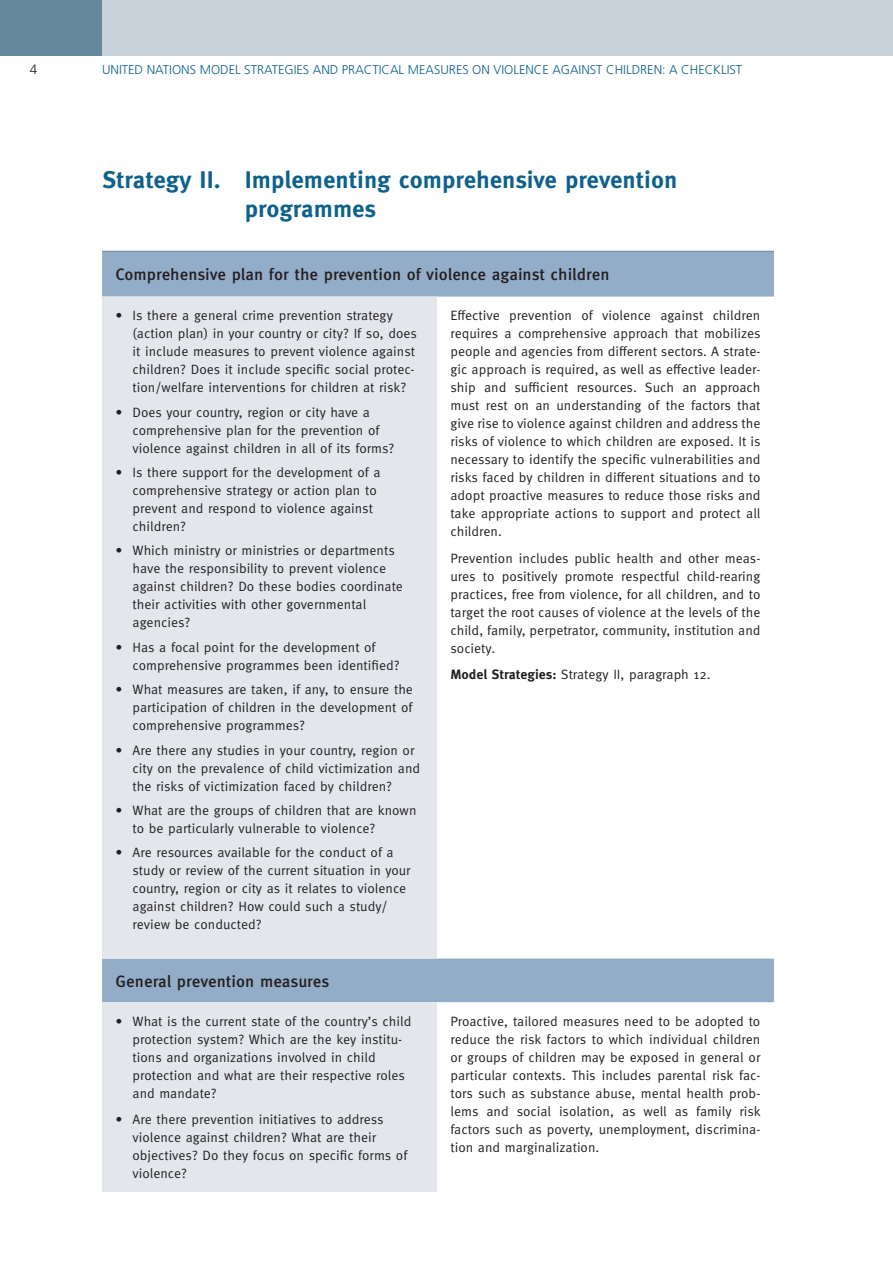
<style>
.page{position:relative;width:893px;height:1263px;background:#fff}
.page>*{position:absolute;margin:0;border:0;box-sizing:border-box;transform-origin:0 0}
.t1{font:700 24px/28.5px "Meta OT";color:#0e618b}
.t2{font:500 16.5px "Meta OT";color:#231f20}
.t3{font:13.5px/18px "Meta OT Norm";color:#231f20}
.t4{font:300 13.5px "Frutiger LT Std";color:#231f20}
.t5{font:300 12.75px "Frutiger LT Std";color:#0e618b}
.s1{font-family:"Meta OT";font-weight:700}
</style>
<div class="page">
<div style="left:0;top:0;width:893px;height:55px;background:#c8d2db"></div>
<div style="left:0;top:0;width:102px;height:55px;background:#66889d"></div>
<svg style="left:102px;top:252px;width:672px;height:750px"></svg>
<div style="left:102px;top:297px;width:335px;height:895px;background:#e3e7eb"></div>
<hr style="left:102px;top:251px;width:335px;height:1px;background:#66889d">
<hr style="left:437px;top:251px;width:337px;height:1px;background:#66889d">
<p class="t4" style="left:30px;top:62px;width:9px">4</p>
<p class="t5" style="left:102px;top:63px;width:642px">UNITED NATIONS MODEL STRATEGIES AND PRACTICAL MEASURES ON VIOLENCE AGAINST CHILDREN: A CHECKLIST</p>
<h1 class="t1" style="left:245px;top:166px;width:434px;text-indent:-143px">Strategy II. Implementing comprehensive prevention programmes</h1>
<p class="t2" style="left:116px;top:264px;width:496px">Comprehensive plan for the prevention of violence against children</p>
<p class="t3" style="left:133px;top:307px;width:286px;text-indent:-17px">• Is there a general crime prevention strategy (action plan) in your country or city? If so, does it include measures to prevent violence against children? Does it include specific social protec&shy;tion/welfare interventions for children at risk?</p>
<p class="t3" style="left:133px;top:403px;width:263px;text-indent:-17px">• Does your country, region or city have a comprehensive plan for the prevention of violence against children in all of its forms?</p>
<p class="t3" style="left:133px;top:463px;width:250px;text-indent:-17px">• Is there support for the development of a comprehensive strategy or action plan to prevent and respond to violence against children?</p>
<p class="t3" style="left:133px;top:542px;width:272px;text-indent:-17px">• Which ministry or ministries or departments have the responsibility to prevent violence against children? Do these bodies coordinate their activities with other governmental agencies?</p>
<p class="t3" style="left:133px;top:638px;width:269px;text-indent:-17px">• Has a focal point for the development of comprehensive programmes been identified?</p>
<p class="t3" style="left:133px;top:681px;width:282px;text-align:justify;text-indent:-17px">• What measures are taken, if any, to ensure the participation of children in the development of comprehensive programmes?</p>
<p class="t3" style="left:133px;top:741px;width:289px;text-indent:-17px">• Are there any studies in your country, region or city on the prevalence of child victimization and the risks of victimization faced by children?</p>
<p class="t3" style="left:133px;top:801px;width:285px;text-indent:-17px">• What are the groups of children that are known to be particularly vulnerable to violence?</p>
<p class="t3" style="left:133px;top:844px;width:280px;text-indent:-17px">• Are resources available for the conduct of a study or review of the current situation in your country, region or city as it relates to violence against children? How could such a study/ review be conducted?</p>
<p class="t3" style="left:450px;top:307px;width:312px;text-align:justify">Effective prevention of violence against children requires a comprehensive approach that mobilizes people and agencies from different sectors. A strate&shy;gic approach is required, as well as effective leader&shy;ship and sufficient resources. Such an approach must rest on an understanding of the factors that give rise to violence against children and address the risks of violence to which children are exposed. It is necessary to identify the specific vulnerabilities and risks faced by children in different situations and to adopt proactive measures to reduce those risks and take appropriate actions to support and protect all children.</p>
<p class="t3" style="left:450px;top:549px;width:312px;text-align:justify">Prevention includes public health and other meas&shy;ures to positively promote respectful child-rearing practices, free from violence, for all children, and to target the root causes of violence at the levels of the child, family, perpetrator, community, institution and society.</p>
<p class="t3" style="left:450px;top:666px;width:260px"><span class="s1">Model Strategies:</span> Strategy II, paragraph 12.</p>
<p class="t2" style="left:116px;top:971px;width:215px">General prevention measures</p>
<p class="t3" style="left:133px;top:1012px;width:280px;text-indent:-17px">• What is the current state of the country’s child protection system? Which are the key institu&shy;tions and organizations involved in child protection and what are their respective roles and mandate?</p>
<p class="t3" style="left:133px;top:1111px;width:276px;text-indent:-17px">• Are there prevention initiatives to address violence against children? What are their objectives? Do they focus on specific forms of violence?</p>
<p class="t3" style="left:450px;top:1012px;width:312px;text-align:justify">Proactive, tailored measures need to be adopted to reduce the risk factors to which individual children or groups of children may be exposed in general or particular contexts. This includes parental risk fac&shy;tors such as substance abuse, mental health prob&shy;lems and social isolation, as well as family risk factors such as poverty, unemployment, discrimina&shy;tion and marginalization.</p>
</div>
